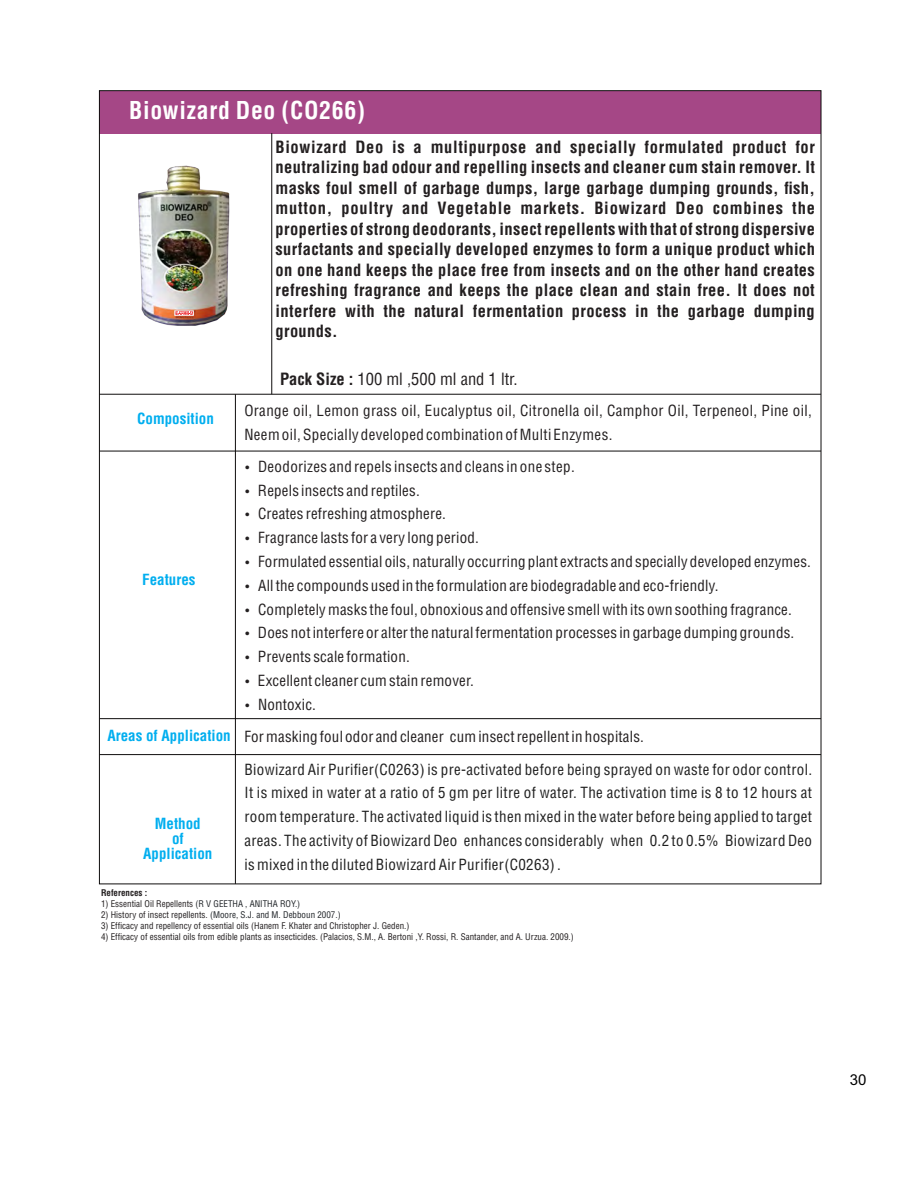
<style>
.page{position:relative;width:924px;height:1201px;background:#fff}
.page>*{position:absolute;margin:0;border:0;box-sizing:border-box;transform-origin:0 0}
.t1{font:700 27px "Britannic";letter-spacing:.045em;color:#fff}
.t2{font:700 condensed 24px "Helvetica LT";letter-spacing:.03em;color:#fff}
.t3{font:700 condensed 16.5px/20.5px "Helvetica LT";letter-spacing:.025em;color:#231f20;text-align:justify}
.t4{font:condensed 16.5px "Helvetica LT";color:#231f20}
.t5{font:condensed 15px/23.7px "Helvetica LT";letter-spacing:.015em;color:#231f20}
.t6{font:condensed 15px/23.7px "Helvetica LT";letter-spacing:.025em;color:#1f1f1f;text-align:justify}
.t7{font:700 condensed 15px/15px "Helvetica LT";color:#00aeef;text-align:center}
.t8{font:15px "Arial";color:#000}
.t9{font:condensed 9px "Helvetica LT";color:#231f20}
.t10{font:condensed 9px "Helvetica LT";color:#212529}
.t11{font:700 condensed 9px "Helvetica LT";color:#231f20}
.s1{font-weight:700}
.s2{color:#231f20}
.s3{color:#212529}
</style>
<div class="page">
<div style="left:99px;top:91px;width:722px;height:42px;background:#a54786"></div>
<hr style="left:100px;top:451px;width:721px;height:1px;background:#0f0d0d">
<hr style="left:100px;top:718px;width:721px;height:1px;background:#0f0d0d">
<hr style="left:100px;top:754px;width:721px;height:1px;background:#0f0d0d">
<hr style="left:99px;top:394px;width:722px;height:1px;background:#0f0d0d">
<hr style="left:271px;top:133px;width:1px;height:261px;background:#0f0d0d">
<hr style="left:235px;top:394px;width:1px;height:489px;background:#0f0d0d">
<img style="left:138px;top:165px;width:92px;height:161px">
<div style="left:176px;top:310px;width:20px;height:8px;background:#bc4721"></div>
<svg style="left:174px;top:310px;width:21px;height:8px"></svg>
<h1 class="t1" style="left:126px;top:98px;width:239px">HiQuat Citrus Plus</h1>
<h2 class="t2" style="left:129px;top:101px;width:237px">Biowizard Deo (CO266)</h2>
<p class="t7" style="left:137px;top:412px;width:78px">Composition</p>
<p class="t7" style="left:142px;top:573px;width:55px">Features</p>
<p class="t7" style="left:107px;top:729px;width:125px">Areas of Application</p>
<p class="t7" style="left:143px;top:817px;width:71px">Method<br>of<br>Application</p>
<p class="t3" style="left:275px;top:138px;width:541px">Biowizard Deo is a multipurpose and specially formulated product for neutralizing bad odour and repelling insects and cleaner cum stain remover. It masks foul smell of garbage dumps, large garbage dumping grounds, fish, mutton, poultry and Vegetable markets. Biowizard Deo combines the properties of strong deodorants, insect repellents with that of strong dispersive surfactants and specially developed enzymes to form a unique product which on one hand keeps the place free from insects and on the other hand creates refreshing fragrance and keeps the place clean and stain free. It does not interfere with the natural fermentation process in the garbage dumping grounds.</p>
<p class="t4" style="left:280px;top:372px;width:239px"><span class="s1">Pack Size :</span> 100 ml ,500 ml and 1 ltr.</p>
<p class="t5" style="left:244px;top:399px;width:569px">Orange oil, Lemon grass oil, Eucalyptus oil, Citronella oil, Camphor Oil, Terpeneol, Pine oil,<br>Neem oil, Specially developed combination of Multi Enzymes.</p>
<p class="t5" style="left:258px;top:456px;width:318px">Deodorizes and repels insects and cleans in one step.</p>
<p class="t5" style="left:258px;top:503px;width:189px">Creates refreshing atmosphere.</p>
<p class="t5" style="left:258px;top:479px;width:163px">Repels insects and reptiles.</p>
<p class="t5" style="left:258px;top:527px;width:222px">Fragrance lasts for a very long period.</p>
<p class="t5" style="left:258px;top:551px;width:554px">Formulated essential oils, naturally occurring plant extracts and specially developed enzymes.</p>
<p class="t5" style="left:258px;top:574px;width:462px">All the compounds used in the formulation are biodegradable and eco-friendly.</p>
<p class="t5" style="left:258px;top:598px;width:535px">Completely masks the foul, obnoxious and offensive smell with its own soothing fragrance.</p>
<p class="t5" style="left:258px;top:622px;width:538px">Does not interfere or alter the natural fermentation processes in garbage dumping grounds.<br>Prevents scale formation.</p>
<p class="t5" style="left:258px;top:670px;width:217px">Excellent cleaner cum stain remover.</p>
<p class="t5" style="left:258px;top:693px;width:60px">Nontoxic.</p>
<p class="t5" style="left:244px;top:726px;width:401px">For masking foul odor and cleaner cum insect repellent in hospitals.</p>
<p class="t6" style="left:244px;top:758px;width:569px">Biowizard Air Purifier(C0263) is pre-activated before being sprayed on waste for odor control.<br>It is mixed in water at a ratio of 5 gm per litre of water. The activation time is 8 to 12 hours at room temperature. The activated liquid is then mixed in the water before being applied to target areas. The activity of Biowizard Deo enhances considerably when 0.2 to 0.5% Biowizard Deo is mixed in the diluted Biowizard Air Purifier(C0263) .</p>
<p class="t11" style="left:101px;top:888px;width:48px">References :</p>
<p class="t10" style="left:101px;top:911px;width:241px"><span class="s2">2) History of insect repellents.</span> (Moore, S.J. and M. Debboun 2007.)</p>
<p class="t9" style="left:101px;top:900px;width:201px">1) Essential Oil Repellents <span class="s3">(R V GEETHA , ANITHA ROY.)</span></p>
<p class="t9" style="left:101px;top:922px;width:310px">3) Efficacy and repellency of essential oils (Hanem F. Khater and Christopher J. Geden.)</p>
<p class="t9" style="left:101px;top:933px;width:474px">4) Efficacy of essential oils from edible plants as insecticides. (Palacios, S.M., A. Bertoni ,Y. Rossi, R. Santander, and A. Urzua. 2009.)</p>
<p class="t8" style="left:850px;top:1074px;width:18px">30</p>
</div>
